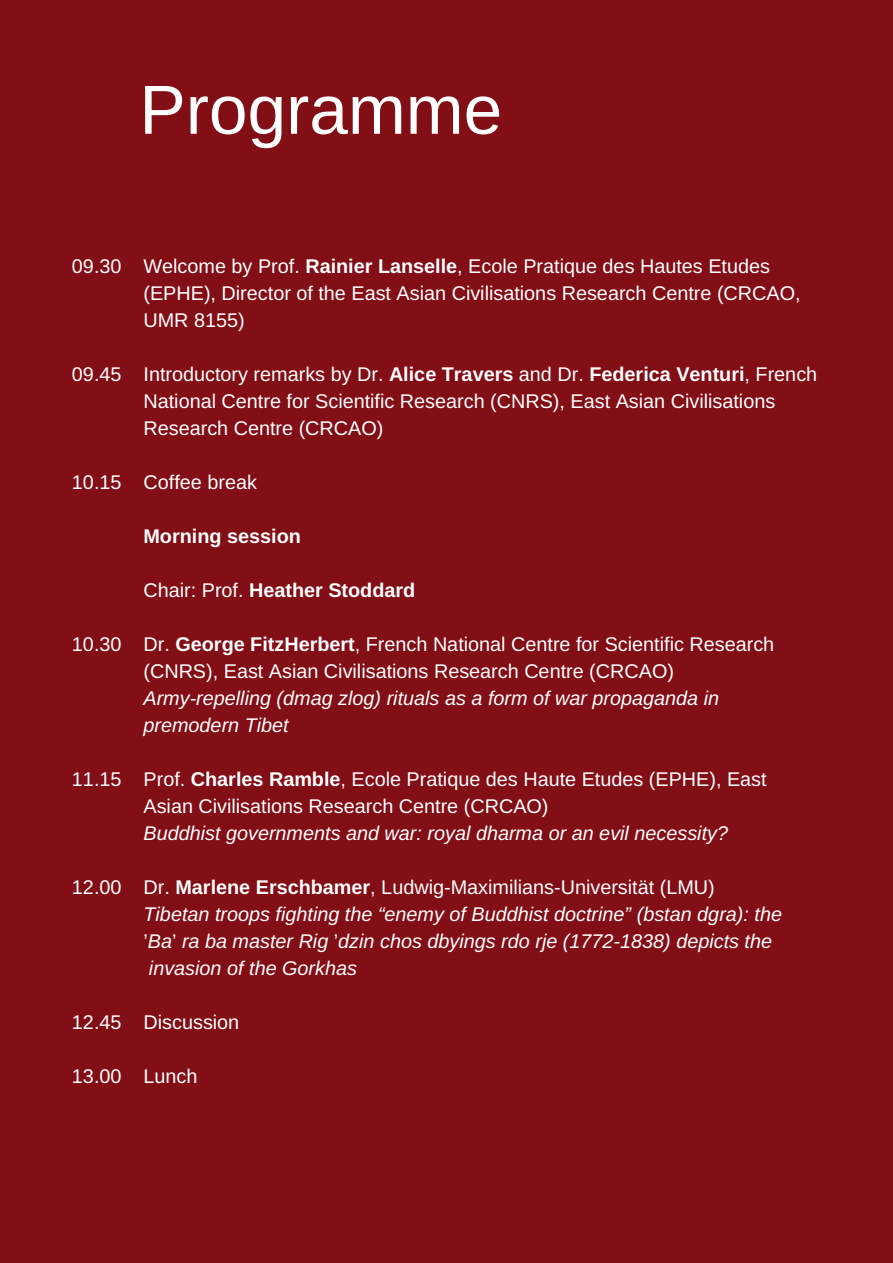
<style>
.page{position:relative;width:893px;height:1263px;background:#fff}
.page>*{position:absolute;margin:0;border:0;box-sizing:border-box;transform-origin:0 0}
.t1{font:69.45px "Arimo";color:#fff}
.t2{font:19.8px/27px "Arimo";color:#fff}
.t3{font:italic 19.8px/27px "Arimo";color:#fff}
.t4{font:700 19.8px "Arimo";color:#fff}
.s1{font-weight:700}
.s2{font-weight:400}
.s3{font-style:normal}
.s4{font-weight:700;font-style:normal}
</style>
<div class="page">
<div style="left:0;top:0;width:892px;height:1262px;background:#820e16"></div>
<h1 class="t1" style="left:139px;top:71px;width:364px">Programme</h1>
<p class="t2" style="left:143px;top:253px;width:658px;text-indent:-71px">09.30 Welcome by Prof. <span class="s1">Rainier Lanselle</span>, Ecole Pratique des Hautes Etudes (EPHE), Director of the East Asian Civilisations Research Centre (CRCAO,<br>UMR 8155)</p>
<p class="t2" style="left:143px;top:361px;width:675px;text-indent:-71px">09.45 Introductory remarks by Dr. <span class="s1">Alice Travers</span> and Dr. <span class="s1">Federica Venturi</span>, French<br>National Centre for Scientific Research (CNRS), East Asian Civilisations<br>Research Centre (CRCAO)</p>
<p class="t2" style="left:72px;top:469px;width:186px">10.15 Coffee break</p>
<p class="t4" style="left:143px;top:525px;width:159px">Morning session</p>
<p class="t4" style="left:143px;top:579px;width:273px"><span class="s2">Chair: Prof.</span> Heather Stoddard</p>
<p class="t2" style="left:143px;top:630px;width:632px;text-indent:-71px">10.30 Dr. <span class="s1">George FitzHerbert</span>, French National Centre for Scientific Research (CNRS), East Asian Civilisations Research Centre (CRCAO)</p>
<p class="t3" style="left:143px;top:684px;width:577px">Army-repelling (dmag zlog) rituals as a form of war propaganda in premodern Tibet</p>
<p class="t2" style="left:143px;top:765px;width:624px;text-indent:-71px">11.15 Prof. <span class="s1">Charles Ramble</span>, Ecole Pratique des Haute Etudes (EPHE), East<br>Asian Civilisations Research Centre (CRCAO)</p>
<p class="t3" style="left:143px;top:819px;width:586px">Buddhist governments and war: royal dharma or an evil necessity?</p>
<p class="t3" style="left:143px;top:873px;width:640px;text-indent:-71px"><span class="s3">12.00 Dr.</span> <span class="s4">Marlene Erschbamer</span><span class="s3">, Ludwig-Maximilians-Universität (LMU)<br></span>Tibetan troops fighting the “enemy of Buddhist doctrine” (bstan dgra): the <span class="s3">’</span>Ba<span class="s3">’</span> ra ba master Rig <span class="s3">’</span>dzin chos dbyings rdo rje (1772-1838) depicts the invasion of the Gorkhas</p>
<p class="t2" style="left:72px;top:1008px;width:169px">12.45 Discussion</p>
<p class="t2" style="left:72px;top:1062px;width:127px">13.00 Lunch</p>
</div>
